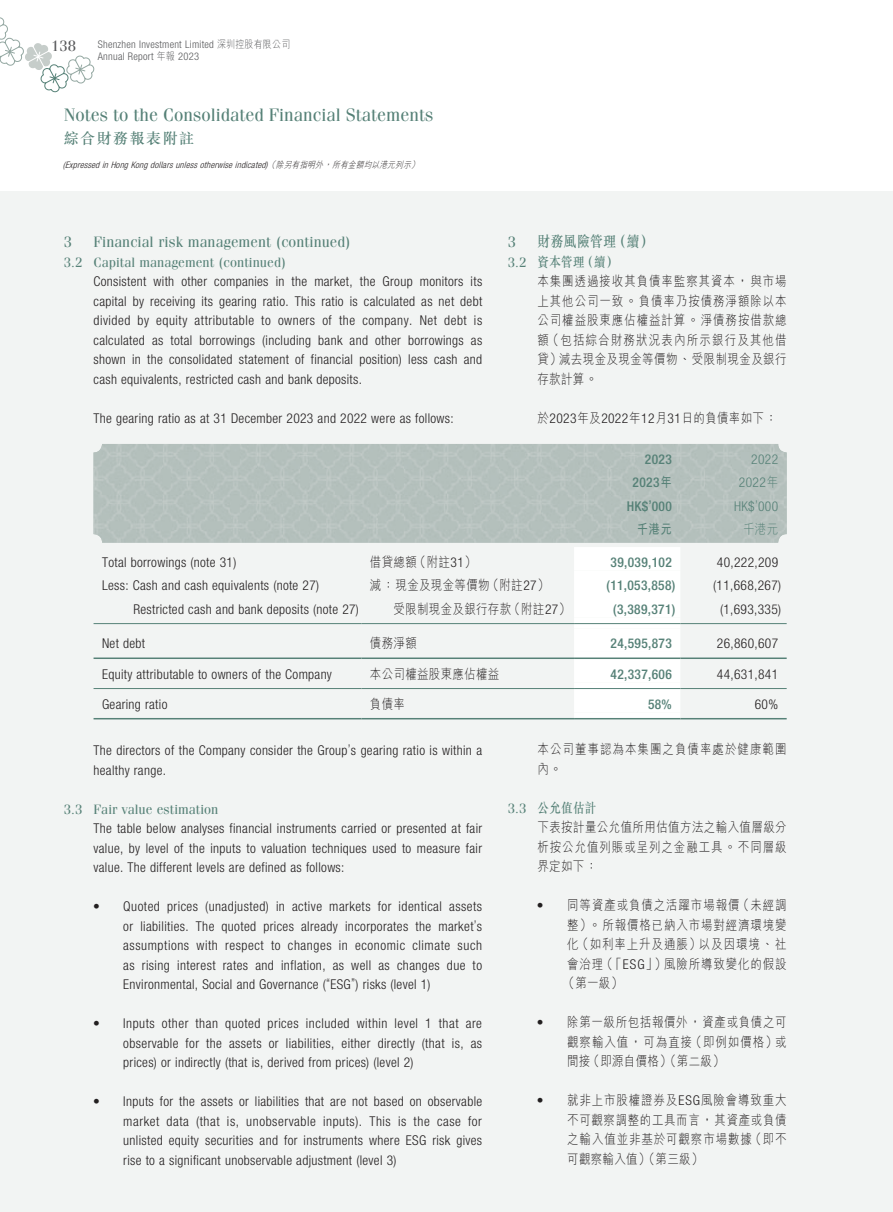
<style>
.page{position:relative;width:893px;height:1212px;background:#fff}
.page>*{position:absolute;margin:0;border:0;box-sizing:border-box;transform-origin:0 0}
.t1{font:18px "Fenice Std";color:#568177}
.t2{font:15px "Fenice Std";color:#568177}
.t3{font:500 15px "M Sung HK";letter-spacing:.1em;color:#568177;scale:.85 1}
.t4{font:500 15px "M Sung HK";letter-spacing:.1em;color:#568177}
.t5{font:15px "Fenice Std";color:#57585a}
.t6{font:300 condensed 13.5px/19.5px "Helvetica Neue LT Std";letter-spacing:.025em;color:#231f20;text-align:justify}
.t7{font:300 13.5px/19.5px "M Hei HK";letter-spacing:.075em;color:#231f20;text-align:justify;scale:.85 1}
.t8{font:500 condensed 13.5px "Helvetica Neue LT Std";letter-spacing:.025em;color:#568177}
.t9{font:300 13.5px "M Hei HK";letter-spacing:.03em;color:#231f20;scale:.85 1}
.t10{font:13.5px "Fenice Std";color:#568177}
.t11{font:500 13.5px "M Sung HK";letter-spacing:.035em;color:#568177;scale:.85 1}
.t12{font:300 condensed 13.5px "Helvetica Neue LT Std";letter-spacing:.025em;color:#568177}
.t13{font:300 13.5px "M Hei HK";letter-spacing:.075em;color:#231f20}
.t14{font:700 13.5px "M Hei HK";color:#568177;scale:.85 1}
.t15{font:300 13.5px "M Hei HK";color:#568177;scale:.85 1}
.t16{font:300 condensed 10.5px/12px "Helvetica Neue LT Std";letter-spacing:.025em;color:#57585a}
.t17{font:italic 300 condensed 9px "Helvetica Neue LT Std";color:#231f20}
.s1{font-family:"M Hei HK";font-stretch:normal}
.s2{font-family:"Fenice Std";font-weight:400}
.s3{font-family:"Helvetica Neue LT Std";font-stretch:condensed}
.s4{font-family:"M Hei HK";font-weight:700;font-stretch:normal}
</style>
<div class="page">
<div style="left:0;top:191px;width:893px;height:1021px;background:#f2f4f3"></div>
<svg style="left:0;top:17px;width:95px;height:76px"></svg>
<div style="left:94px;top:444px;width:689px;height:99px;background:#b4c0bc"></div>
<div style="left:574px;top:547px;width:106px;height:170px;background:#fff"></div>
<hr style="left:94px;top:623px;width:267px;height:1px;background:#568177">
<hr style="left:361px;top:623px;width:213px;height:1px;background:#568177">
<hr style="left:574px;top:623px;width:106px;height:1px;background:#568177">
<hr style="left:680px;top:623px;width:107px;height:1px;background:#568177">
<hr style="left:94px;top:657px;width:267px;height:2px;background:#568177">
<hr style="left:361px;top:657px;width:213px;height:2px;background:#568177">
<hr style="left:574px;top:657px;width:106px;height:2px;background:#568177">
<hr style="left:680px;top:657px;width:107px;height:2px;background:#568177">
<hr style="left:94px;top:688px;width:267px;height:1px;background:#568177">
<hr style="left:361px;top:688px;width:213px;height:1px;background:#568177">
<hr style="left:574px;top:688px;width:106px;height:1px;background:#568177">
<hr style="left:680px;top:688px;width:107px;height:1px;background:#568177">
<hr style="left:94px;top:718px;width:267px;height:1px;background:#568177">
<hr style="left:361px;top:718px;width:213px;height:1px;background:#568177">
<hr style="left:574px;top:718px;width:106px;height:1px;background:#568177">
<hr style="left:680px;top:718px;width:107px;height:1px;background:#568177">
<p class="t5" style="left:51px;top:37px;width:27px">138</p>
<p class="t16" style="left:98px;top:38px;width:194px">Shenzhen Investment Limited <span class="s1">深圳控股有限公司<br></span>Annual Report <span class="s1">年報</span> 2023</p>
<h1 class="t1" style="left:64px;top:104px;width:371px">Notes to the Consolidated Financial Statements</h1>
<p class="t4" style="left:64px;top:128px;width:132px">綜合財務報表附註</p>
<p class="t17" style="left:63px;top:160px;width:361px">(ExpressedinHongKongdollarsunlessotherwiseindicated) <span class="s1">（除另有指明外，所有金額均以港元列示）</span></p>
<p class="t2" style="left:64px;top:233px;width:10px">3</p>
<p class="t2" style="left:94px;top:233px;width:259px">Financial risk management (continued)</p>
<p class="t10" style="left:64px;top:254px;width:224px">3.2 Capital management (continued)</p>
<p class="t6" style="left:94px;top:272px;width:390px">Consistent with other companies in the market, the Group monitors its capital by receiving its gearing ratio. This ratio is calculated as net debt divided by equity attributable to owners of the company. Net debt is calculated as total borrowings (including bank and other borrowings as shown in the consolidated statement of financial position) less cash and cash equivalents, restricted cash and bank deposits.</p>
<p class="t6" style="left:94px;top:408px;width:362px">The gearing ratio as at 31 December 2023 and 2022 were as follows:</p>
<p class="t2" style="left:508px;top:233px;width:10px">3</p>
<p class="t3" style="left:537px;top:231px;width:140px">財務風險管理（續）</p>
<p class="t11" style="left:508px;top:252px;width:133px"><span class="s2">3.2</span> 資本管理（續）</p>
<p class="t7" style="left:537px;top:271px;width:295px">本集團透過接收其負債率監察其資本，與市場上其他公司一致。負債率乃按債務淨額除以本公司權益股東應佔權益計算。淨債務按借款總額（包括綜合財務狀況表內所示銀行及其他借貸）減去現金及現金等價物、受限制現金及銀行存款計算。</p>
<p class="t9" style="left:537px;top:411px;width:284px">於<span class="s3">2023</span>年及<span class="s3">2022</span>年<span class="s3">12</span>月<span class="s3">31</span>日的負債率如下：</p>
<p class="t8" style="left:645px;top:451px;width:28px">2023</p>
<p class="t12" style="left:751px;top:451px;width:28px">2022</p>
<p class="t8" style="left:633px;top:475px;width:41px">2023<span class="s4">年</span></p>
<p class="t12" style="left:739px;top:475px;width:41px">2022<span class="s1">年</span></p>
<p class="t8" style="left:627px;top:498px;width:47px">HK$’000</p>
<p class="t12" style="left:734px;top:498px;width:46px">HK$’000</p>
<p class="t14" style="left:637px;top:520px;width:43px">千港元</p>
<p class="t15" style="left:743px;top:523px;width:43px">千港元</p>
<p class="t6" style="left:102px;top:552px;width:136px">Total borrowings (note 31)</p>
<p class="t7" style="left:370px;top:552px;width:128px">借貸總額（附註<span class="s3">31</span>）</p>
<p class="t8" style="left:611px;top:554px;width:63px">39,039,102</p>
<p class="t6" style="left:717px;top:552px;width:63px">40,222,209</p>
<p class="t6" style="left:102px;top:576px;width:219px">Less: Cash and cash equivalents (note 27)</p>
<p class="t9" style="left:370px;top:579px;width:214px">減：現金及現金等價物（附註<span class="s3">27</span>）</p>
<p class="t8" style="left:606px;top:578px;width:70px">(11,053,858)</p>
<p class="t6" style="left:713px;top:576px;width:69px">(11,668,267)</p>
<p class="t6" style="left:133px;top:599px;width:227px">Restricted cash and bank deposits (note 27)</p>
<p class="t9" style="left:394px;top:602px;width:212px">受限制現金及銀行存款（附註<span class="s3">27</span>）</p>
<p class="t8" style="left:613px;top:601px;width:64px">(3,389,371)</p>
<p class="t6" style="left:720px;top:599px;width:63px">(1,693,335)</p>
<p class="t6" style="left:102px;top:634px;width:45px">Net debt</p>
<p class="t7" style="left:370px;top:633px;width:57px">債務淨額</p>
<p class="t8" style="left:611px;top:635px;width:63px">24,595,873</p>
<p class="t6" style="left:717px;top:634px;width:63px">26,860,607</p>
<p class="t6" style="left:102px;top:664px;width:231px">Equity attributable to owners of the Company</p>
<p class="t9" style="left:370px;top:667px;width:154px">本公司權益股東應佔權益</p>
<p class="t8" style="left:611px;top:666px;width:63px">42,337,606</p>
<p class="t6" style="left:717px;top:664px;width:63px">44,631,841</p>
<p class="t6" style="left:102px;top:694px;width:67px">Gearing ratio</p>
<p class="t7" style="left:370px;top:694px;width:43px">負債率</p>
<p class="t8" style="left:648px;top:696px;width:25px">58%</p>
<p class="t6" style="left:755px;top:694px;width:25px">60%</p>
<p class="t6" style="left:94px;top:740px;width:390px">The directors of the Company consider the Group’s gearing ratio is within a healthy range.</p>
<p class="t10" style="left:64px;top:801px;width:156px">3.3 Fair value estimation</p>
<p class="t6" style="left:94px;top:818px;width:390px">The table below analyses financial instruments carried or presented at fair value, by level of the inputs to valuation techniques used to measure fair value. The different levels are defined as follows:</p>
<p class="t6" style="left:123px;top:896px;width:360px;text-indent:-30px">• Quoted prices (unadjusted) in active markets for identical assets or liabilities. The quoted prices already incorporates the market’s assumptions with respect to changes in economic climate such as rising interest rates and inflation, as well as changes due to Environmental, Social and Governance (“ESG”) risks (level 1)</p>
<p class="t6" style="left:123px;top:1013px;width:360px;text-indent:-30px">• Inputs other than quoted prices included within level 1 that are observable for the assets or liabilities, either directly (that is, as prices) or indirectly (that is, derived from prices) (level 2)</p>
<p class="t6" style="left:123px;top:1091px;width:360px;text-indent:-30px">• Inputs for the assets or liabilities that are not based on observable market data (that is, unobservable inputs). This is the case for unlisted equity securities and for instruments where ESG risk gives rise to a significant unobservable adjustment (level 3)</p>
<p class="t7" style="left:537px;top:739px;width:295px">本公司董事認為本集團之負債率處於健康範圍內。</p>
<p class="t11" style="left:508px;top:798px;width:106px"><span class="s2">3.3</span> 公允值估計</p>
<p class="t7" style="left:537px;top:817px;width:295px">下表按計量公允值所用估值方法之輸入值層級分析按公允值列賬或呈列之金融工具。不同層級界定如下：</p>
<p class="t7" style="left:537px;top:895px;width:295px"><span class="s3">•</span> 同等資產或負債之活躍市場報價（未經調</p>
<p class="t7" style="left:567px;top:915px;width:260px">整）。所報價格已納入市場對經濟環境變</p>
<p class="t7" style="left:567px;top:934px;width:260px">化（如利率上升及通脹）以及因環境、社</p>
<p class="t7" style="left:567px;top:954px;width:260px">會治理（「<span class="s3">ESG</span>」）風險所導致變化的假設</p>
<p class="t13" style="left:561px;top:976px;width:64px">（第一級）</p>
<p class="t7" style="left:567px;top:1012px;width:260px;text-indent:-30px"><span class="s3">•</span> 除第一級所包括報價外，資產或負債之可觀察輸入值，可為直接（即例如價格）或間接（即源自價格）（第二級）</p>
<p class="t7" style="left:567px;top:1090px;width:260px;text-indent:-30px"><span class="s3">•</span> 就非上市股權證券及<span class="s3">ESG</span>風險會導致重大不可觀察調整的工具而言，其資產或負債之輸入值並非基於可觀察市場數據（即不可觀察輸入值）（第三級）</p>
</div>
